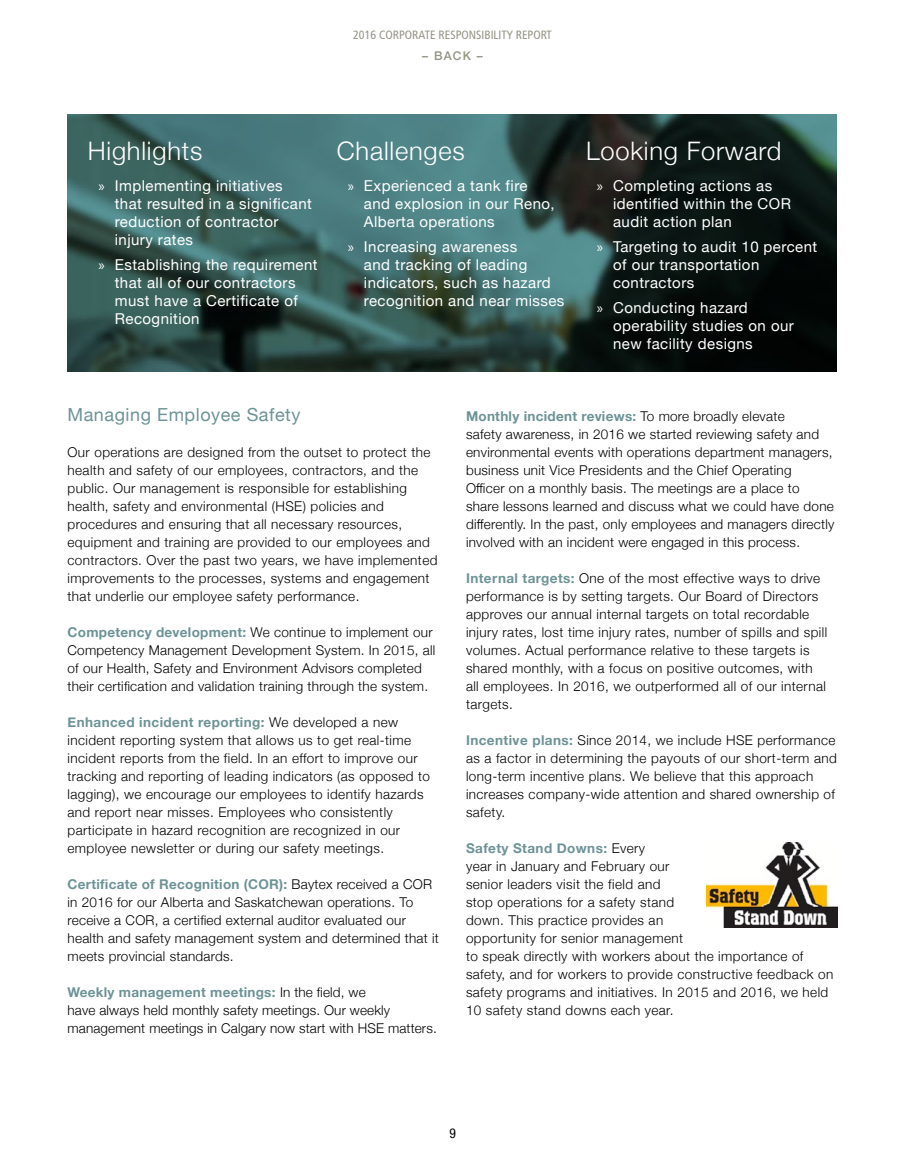
<style>
.page{position:relative;width:905px;height:1175px;background:#fff}
.page>*{position:absolute;margin:0;border:0;box-sizing:border-box;transform-origin:0 0}
.Header1{font:300 25.5px "Helvetica Neue";letter-spacing:.03em;color:#fff}
.Header2{font:18px "Helvetica Neue";letter-spacing:.03em;color:#6d9396}
.t1{font:15px/18px "Helvetica Neue";letter-spacing:.03em;color:#fff}
.Body_Text{font:300 13.5px/18px "Helvetica Neue";letter-spacing:.03em;color:#000}
.Body_Text-2{font:300 13.5px/18px "Helvetica Neue";letter-spacing:.01em;color:#000}
.t2{font:condensed 13.5px "Helvetica Neue LT Std";color:#000}
.t3{font:condensed 12px "Frutiger LT Std";color:#959485}
.t4{font:500 12px "Helvetica Neue";color:#959485}
.s1{font-family:"Myriad Pro"}
.s2{font-weight:700;color:#6d9396}
</style>
<div class="page">
<img style="left:68px;top:115px;width:769px;height:257px">
<img style="left:706px;top:842px;width:131px;height:85px">
<p class="t3" style="left:353px;top:28px;width:200px">2016 CORPORATE RESPONSIBILITY REPORT</p>
<p class="t4" style="left:422px;top:46px;width:62px">– BACK –</p>
<p class="Header1" style="left:88px;top:130px;width:116px">Highlights</p>
<p class="t1" style="left:115px;top:178px;width:198px;text-indent:-16px"><span class="s1">»</span> Implementing initiatives that resulted in a significant reduction of contractor injury rates</p>
<p class="t1" style="left:115px;top:256px;width:204px;text-indent:-16px"><span class="s1">»</span> Establishing the requirement that all of our contractors must have a Certificate of<br>Recognition</p>
<p class="Header1" style="left:337px;top:130px;width:129px">Challenges</p>
<p class="t1" style="left:364px;top:178px;width:192px;text-indent:-16px"><span class="s1">»</span> Experienced a tank fire and explosion in our Reno,<br>Alberta operations</p>
<p class="t1" style="left:364px;top:238px;width:202px;text-indent:-16px"><span class="s1">»</span> Increasing awareness<br>and tracking of leading indicators, such as hazard recognition and near misses</p>
<p class="Header1" style="left:586px;top:130px;width:197px">Looking Forward</p>
<p class="t1" style="left:613px;top:178px;width:179px;text-indent:-16px"><span class="s1">»</span> Completing actions as identified within the COR audit action plan</p>
<p class="t1" style="left:613px;top:238px;width:206px;text-indent:-16px"><span class="s1">»</span> Targeting to audit 10 percent of our transportation contractors</p>
<p class="t1" style="left:613px;top:299px;width:182px;text-indent:-16px"><span class="s1">»</span> Conducting hazard operability studies on our new facility designs</p>
<p class="Header2" style="left:68px;top:401px;width:234px">Managing Employee Safety</p>
<p class="Body_Text" style="left:68px;top:442px;width:371px">Our operations are designed from the outset to protect the health and safety of our employees, contractors, and the public. Our management is responsible for establishing health, safety and environmental (HSE) policies and procedures and ensuring that all necessary resources, equipment and training are provided to our employees and contractors. Over the past two years, we have implemented improvements to the processes, systems and engagement that underlie our employee safety performance.</p>
<p class="Body_Text" style="left:68px;top:622px;width:369px"><span class="s2">Competency development:</span> We continue to implement our Competency Management Development System. In 2015, all of our Health, Safety and Environment Advisors completed their certification and validation training through the system.</p>
<p class="Body_Text" style="left:68px;top:712px;width:364px"><span class="s2">Enhanced incident reporting:</span> We developed a new incident reporting system that allows us to get real-time incident reports from the field. In an effort to improve our tracking and reporting of leading indicators (as opposed to lagging), we encourage our employees to identify hazards and report near misses. Employees who consistently participate in hazard recognition are recognized in our employee newsletter or during our safety meetings.</p>
<p class="Body_Text" style="left:68px;top:874px;width:373px"><span class="s2">Certificate of Recognition (COR):</span> Baytex received a COR in 2016 for our Alberta and Saskatchewan operations. To receive a COR, a certified external auditor evaluated our health and safety management system and determined that it meets provincial standards.</p>
<p class="Body_Text-2" style="left:68px;top:982px;width:371px"><span class="s2">Weekly management meetings:</span> In the field, we<br>have always held monthly safety meetings. Our weekly management meetings in Calgary now start with HSE matters.</p>
<p class="Body_Text" style="left:466px;top:406px;width:370px"><span class="s2">Monthly incident reviews:</span> To more broadly elevate<br>safety awareness, in 2016 we started reviewing safety and environmental events with operations department managers, business unit Vice Presidents and the Chief Operating<br>Officer on a monthly basis. The meetings are a place to share lessons learned and discuss what we could have done differently. In the past, only employees and managers directly involved with an incident were engaged in this process.</p>
<p class="Body_Text" style="left:466px;top:568px;width:363px"><span class="s2">Internal targets:</span> One of the most effective ways to drive performance is by setting targets. Our Board of Directors approves our annual internal targets on total recordable injury rates, lost time injury rates, number of spills and spill volumes. Actual performance relative to these targets is shared monthly, with a focus on positive outcomes, with all employees. In 2016, we outperformed all of our internal targets.</p>
<p class="Body_Text" style="left:466px;top:730px;width:372px"><span class="s2">Incentive plans:</span> Since 2014, we include HSE performance as a factor in determining the payouts of our short-term and long-term incentive plans. We believe that this approach increases company-wide attention and shared ownership of safety.</p>
<p class="Body_Text" style="left:466px;top:838px;width:369px"><span class="s2">Safety Stand Downs:</span> Every<br>year in January and February our<br>senior leaders visit the field and<br>stop operations for a safety stand<br>down. This practice provides an<br>opportunity for senior management<br>to speak directly with workers about the importance of safety, and for workers to provide constructive feedback on safety programs and initiatives. In 2015 and 2016, we held 10 safety stand downs each year.</p>
<p class="t2" style="left:449px;top:1125px;width:8px">9</p>
</div>
